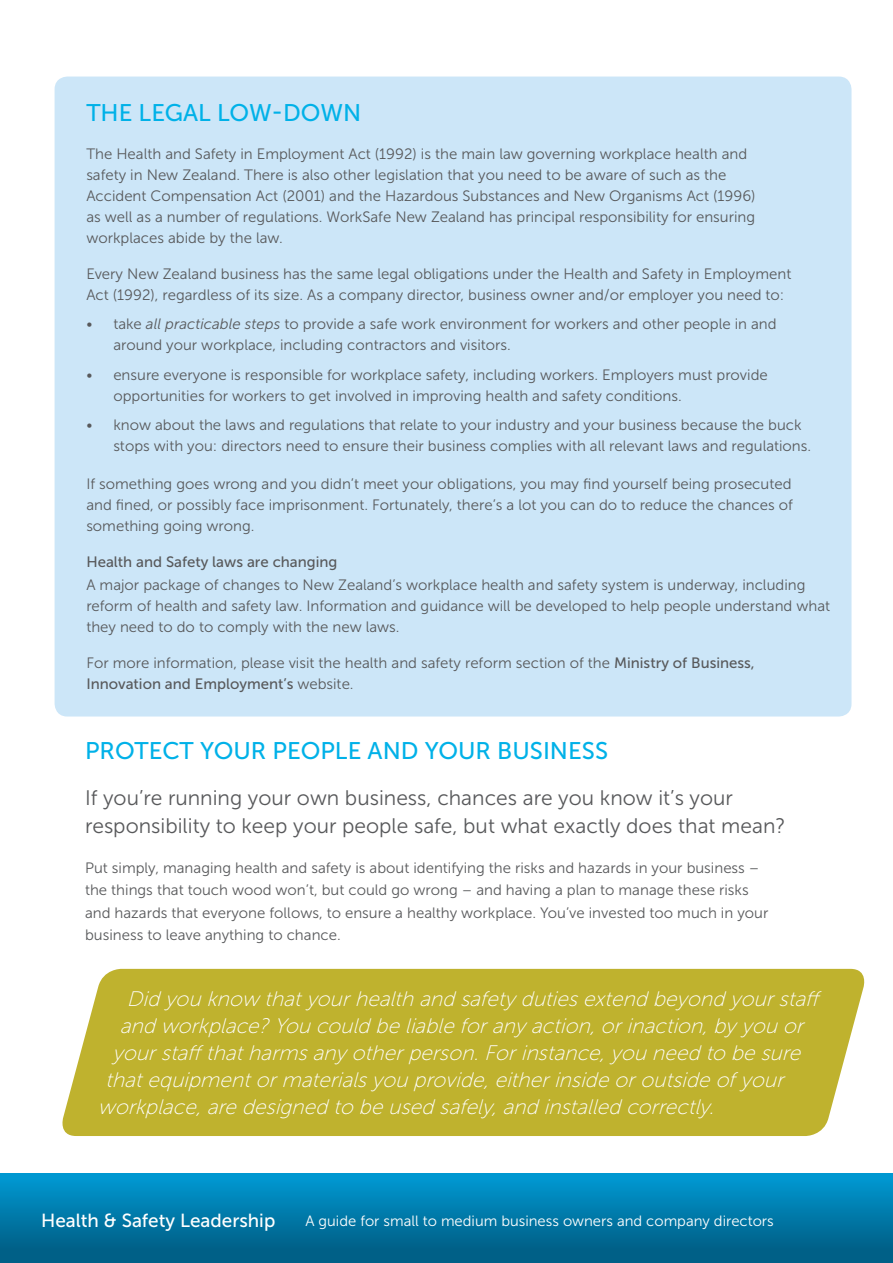
<style>
.page{position:relative;width:893px;height:1263px;background:#fff}
.page>*{position:absolute;margin:0;border:0;box-sizing:border-box;transform-origin:0 0}
.t1{font:24px "Museo Sans 500";color:#00b1e8}
.t2{font:italic 21px "Museo Sans 100";color:#fff}
.t3{font:21px/28.5px "Museo Sans 300";color:#58595b}
.t4{font:18.9px "Museo Sans 500";color:#fff}
.t5{font:15px/21px "Museo Sans 300";color:#58595b}
.t6{font:15px "Museo Sans 500";color:#58595b}
.t7{font:14.85px "Museo Sans 300";color:#fff}
.s1{font-style:italic}
.s2{font-family:"Museo Sans 500"}
.s3{font-family:"Museo Sans 300"}
</style>
<div class="page">
<div style="left:55px;top:77px;width:796px;height:639px;background:#cce6f8;border-radius:13px"></div>
<div style="left:0;top:1174px;width:893px;height:89px;background:linear-gradient(to bottom,#0099d3,#00587c)"></div>
<div style="left:62px;top:969px;width:803px;height:167px;background:#bfb22e"></div>
<h1 class="t1" style="left:86px;top:99px;width:277px">THE LEGAL LOW-DOWN</h1>
<p class="t5" style="left:86px;top:143px;width:671px">The Health and Safety in Employment Act (1992) is the main law governing workplace health and safety in New Zealand. There is also other legislation that you need to be aware of such as the Accident Compensation Act (2001) and the Hazardous Substances and New Organisms Act (1996) as well as a number of regulations. WorkSafe New Zealand has principal responsibility for ensuring workplaces abide by the law.</p>
<p class="t5" style="left:86px;top:263px;width:707px">Every New Zealand business has the same legal obligations under the Health and Safety in Employment<br>Act (1992), regardless of its size. As a company director, business owner and/or employer you need to:</p>
<p class="t5" style="left:113px;top:313px;width:665px;text-indent:-27px">• take <span class="s1">all practicable steps</span> to provide a safe work environment for workers and other people in and around your workplace, including contractors and visitors.</p>
<p class="t5" style="left:113px;top:364px;width:656px;text-indent:-27px">• ensure everyone is responsible for workplace safety, including workers. Employers must provide opportunities for workers to get involved in improving health and safety conditions.</p>
<p class="t5" style="left:113px;top:414px;width:699px;text-indent:-27px">• know about the laws and regulations that relate to your industry and your business because the buck stops with you: directors need to ensure their business complies with all relevant laws and regulations.</p>
<p class="t5" style="left:86px;top:473px;width:708px;text-align:justify">If something goes wrong and you didn’t meet your obligations, you may find yourself being prosecuted and fined, or possibly face imprisonment. Fortunately, there’s a lot you can do to reduce the chances of something going wrong.</p>
<p class="t6" style="left:86px;top:554px;width:253px">Health and Safety laws are changing</p>
<p class="t5" style="left:86px;top:574px;width:745px">A major package of changes to New Zealand’s workplace health and safety system is underway, including reform of health and safety law. Information and guidance will be developed to help people understand what they need to do to comply with the new laws.</p>
<p class="t5" style="left:86px;top:652px;width:670px">For more information, please visit the health and safety reform section of the <span class="s2">Ministry of Business,</span></p>
<p class="t6" style="left:86px;top:676px;width:269px">Innovation and Employment’s <span class="s3">website.</span></p>
<h1 class="t1" style="left:85px;top:737px;width:525px">PROTECT YOUR PEOPLE AND YOUR BUSINESS</h1>
<h2 class="t3" style="left:85px;top:783px;width:702px">If you’re running your own business, chances are you know it’s your responsibility to keep your people safe, but what exactly does that mean?</h2>
<p class="t5" style="left:85px;top:856px;width:685px;line-height:22.5px">Put simply, managing health and safety is about identifying the risks and hazards in your business – the things that touch wood won’t, but could go wrong – and having a plan to manage these risks and hazards that everyone follows, to ensure a healthy workplace. You’ve invested too much in your business to leave anything to chance.</p>
<h2 class="t2" style="left:127px;top:988px;width:698px">Did you know thatyourhealth and safety dutiesextend beyond yourstaff</h2>
<h2 class="t2" style="left:120px;top:1015px;width:691px">and workplace?You could be liable forany action,orinaction,by you or</h2>
<h2 class="t2" style="left:112px;top:1042px;width:695px">yourstaff thatharmsany otherperson.Forinstance,you need to be sure</h2>
<h2 class="t2" style="left:105px;top:1069px;width:685px">thatequipmentormaterialsyou provide,eitherinside oroutside ofyour</h2>
<h2 class="t2" style="left:98px;top:1096px;width:623px">workplace,are designed to be used safely,and installed correctly.</h2>
<p class="t4" style="left:41px;top:1209px;width:236px">Health &amp; Safety Leadership</p>
<p class="t7" style="left:305px;top:1213px;width:470px">A guide for small to medium business owners and company directors</p>
</div>
